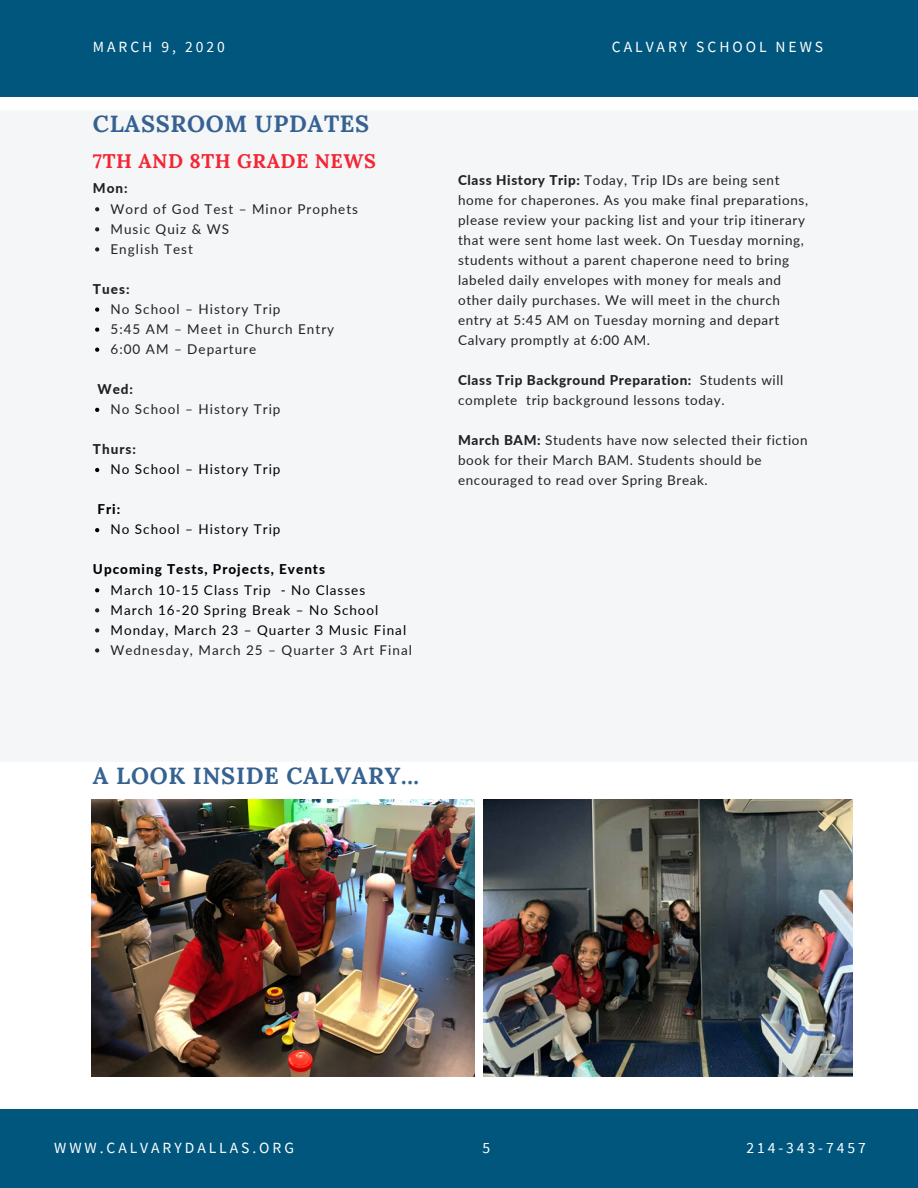
<style>
.page{position:relative;width:918px;height:1188px;background:#fff}
.page>*{position:absolute;margin:0;border:0;box-sizing:border-box;transform-origin:0 0}
.t1{font:700 23.4px "Lora";letter-spacing:.03em;color:#366291}
.t2{font:700 19.8px "Lora";letter-spacing:.03em;color:#f42534}
.t3{font:15.6px "Source Sans Pro";letter-spacing:.19em;color:#fff}
.t4{font:13.5px/20.1px "Lato";letter-spacing:.045em;color:#222}
.t5{font:13.5px/20.1px "Lato";letter-spacing:.075em;color:#222}
.t6{font:13.5px/20.1px "Lato";letter-spacing:.075em;color:#000}
.t7{font:800 13.5px "Lato";letter-spacing:.075em;color:#000}
.t8{font:800 13.5px "Lato";letter-spacing:.075em;color:#222}
.s1{font-weight:800}
</style>
<div class="page">
<div style="left:0;top:0;width:918px;height:96px;background:#00567d"></div>
<div style="left:0;top:1109px;width:918px;height:79px;background:#00567d"></div>
<img style="left:92px;top:799px;width:382px;height:278px">
<img style="left:484px;top:799px;width:369px;height:278px">
<svg style="left:95px;top:207px;width:4px;height:4px"></svg>
<svg style="left:95px;top:227px;width:4px;height:4px"></svg>
<svg style="left:95px;top:247px;width:4px;height:5px"></svg>
<svg style="left:95px;top:307px;width:4px;height:5px"></svg>
<svg style="left:95px;top:328px;width:4px;height:4px"></svg>
<svg style="left:95px;top:348px;width:4px;height:4px"></svg>
<svg style="left:95px;top:408px;width:4px;height:4px"></svg>
<svg style="left:95px;top:468px;width:4px;height:4px"></svg>
<svg style="left:95px;top:528px;width:4px;height:4px"></svg>
<svg style="left:95px;top:588px;width:4px;height:4px"></svg>
<svg style="left:95px;top:608px;width:4px;height:4px"></svg>
<svg style="left:95px;top:628px;width:4px;height:5px"></svg>
<svg style="left:95px;top:648px;width:4px;height:5px"></svg>
<p class="t3" style="left:93px;top:37px;width:133px">MARCH 9, 2020</p>
<p class="t3" style="left:612px;top:37px;width:213px">CALVARY SCHOOL NEWS</p>
<h1 class="t1" style="left:93px;top:109px;width:278px">CLASSROOM UPDATES</h1>
<h2 class="t2" style="left:93px;top:148px;width:285px">7TH AND 8TH GRADE NEWS</h2>
<p class="t8" style="left:93px;top:180px;width:36px">Mon:</p>
<p class="t5" style="left:111px;top:198px;width:249px">Word of God Test – Minor Prophets<br>Music Quiz &amp; WS<br>English Test</p>
<p class="t8" style="left:93px;top:280px;width:38px">Tues:</p>
<p class="t5" style="left:111px;top:299px;width:225px">No School – History Trip<br>5:45 AM – Meet in Church Entry<br>6:00 AM – Departure</p>
<p class="t8" style="left:97px;top:381px;width:37px">Wed:</p>
<p class="t5" style="left:111px;top:399px;width:172px">No School – History Trip</p>
<p class="t8" style="left:93px;top:441px;width:45px">Thurs:</p>
<p class="t6" style="left:111px;top:459px;width:172px">No School – History Trip</p>
<p class="t7" style="left:97px;top:501px;width:24px">Fri:</p>
<p class="t6" style="left:111px;top:519px;width:172px">No School – History Trip</p>
<p class="t7" style="left:93px;top:561px;width:234px">Upcoming Tests, Projects, Events</p>
<p class="t6" style="left:111px;top:579px;width:297px">March 10-15 Class Trip - No Classes<br>March 16-20 Spring Break – No School<br>Monday, March 23 – Quarter 3 Music Final</p>
<p class="t5" style="left:111px;top:639px;width:303px">Wednesday, March 25 – Quarter 3 Art Final</p>
<p class="t4" style="left:458px;top:169px;width:351px"><span class="s1">Class History Trip:</span> Today, Trip IDs are being sent home for chaperones. As you make final preparations, please review your packing list and your trip itinerary that were sent home last week. On Tuesday morning, students without a parent chaperone need to bring labeled daily envelopes with money for meals and other daily purchases. We will meet in the church entry at 5:45 AM on Tuesday morning and depart Calvary promptly at 6:00 AM.</p>
<p class="t4" style="left:458px;top:370px;width:327px"><span class="s1">Class Trip Background Preparation:</span> Students will complete trip background lessons today.</p>
<p class="t4" style="left:458px;top:430px;width:351px"><span class="s1">March BAM:</span> Students have now selected their fiction book for their March BAM. Students should be encouraged to read over Spring Break.</p>
<h1 class="t1" style="left:93px;top:760px;width:328px">A LOOK INSIDE CALVARY...</h1>
<p class="t3" style="left:54px;top:1137px;width:241px">WWW.CALVARYDALLAS.ORG</p>
<p class="t3" style="left:746px;top:1137px;width:121px">214-343-7457</p>
<p class="t3" style="left:482px;top:1137px;width:9px">5</p>
</div>
